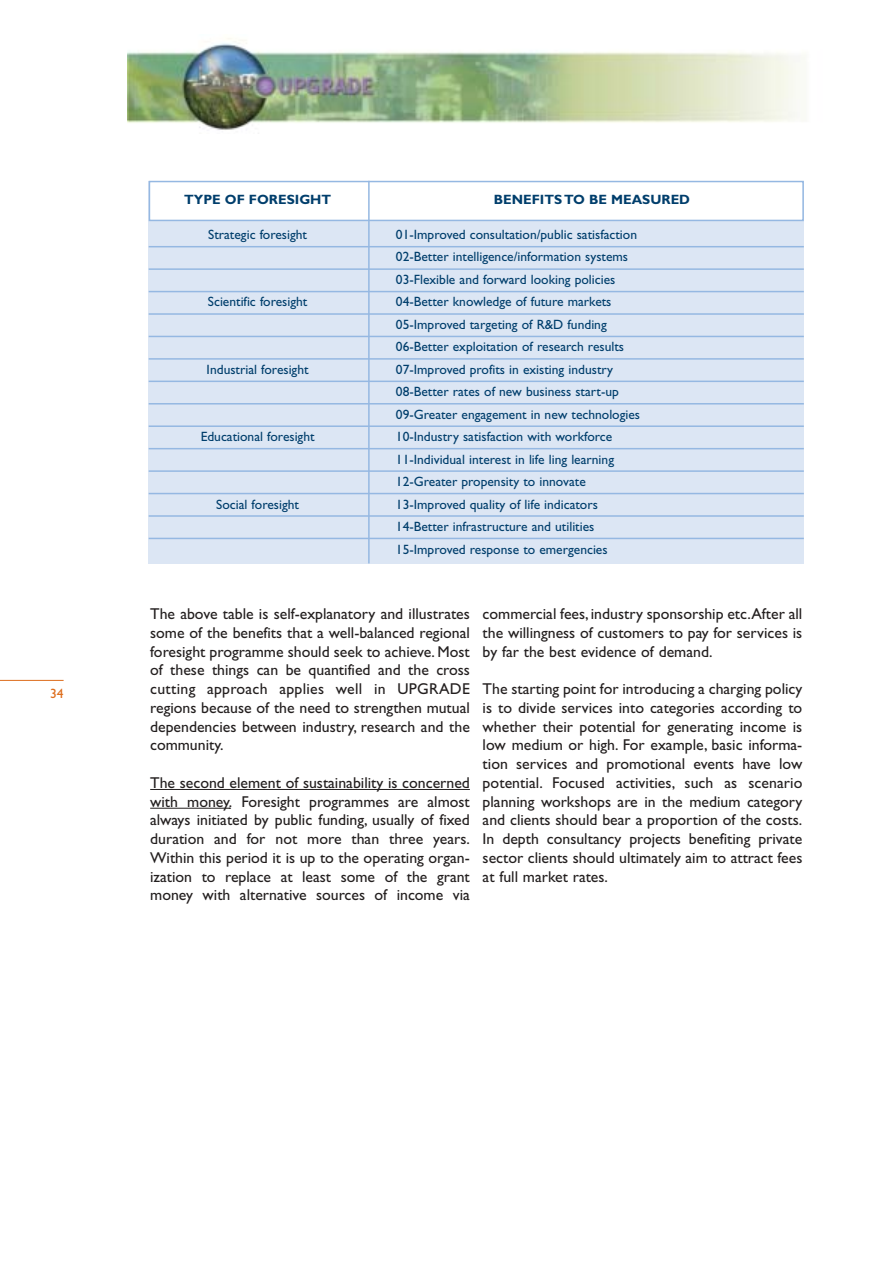
<style>
.page{position:relative;width:893px;height:1263px;background:#fff}
.page>*{position:absolute;margin:0;border:0;box-sizing:border-box;transform-origin:0 0}
.t1{font:15.75px/18.8px "Gill Sans";color:#231f1f;text-align:justify}
.t2{font:13.5px/22.5px "Gill Sans";color:#003e6c}
.t3{font:700 13.5px "Gill Sans";color:#003e6c}
.t4{font:13.5px "Gill Sans";color:#dd6d1c}
</style>
<div class="page">
<img style="left:127px;top:38px;width:678px;height:92px">
<hr style="left:150px;top:789px;width:320px;height:1px;background:#231f1f">
<hr style="left:150px;top:808px;width:73px;height:1px;background:#231f1f">
<hr style="left:1px;top:680px;width:63px;height:1px;background:#dd6d1c">
<div style="left:149px;top:181px;width:654px;height:382px;background:#dce6f4"></div>
<svg style="left:148px;top:180px;width:656px;height:360px"></svg>
<hr style="left:368px;top:181px;width:1px;height:382px;background:#95b8e2">
<p class="t4" style="left:50px;top:689px;width:15px">34</p>
<p class="t3" style="left:184px;top:195px;width:149px">TYPE OF FORESIGHT</p>
<p class="t2" style="left:208px;top:224px;width:100px">Strategic foresight</p>
<p class="t2" style="left:208px;top:292px;width:101px">Scientific foresight</p>
<p class="t2" style="left:207px;top:359px;width:103px">Industrial foresight</p>
<p class="t2" style="left:201px;top:427px;width:115px">Educational foresight</p>
<p class="t2" style="left:216px;top:494px;width:84px">Social foresight</p>
<p class="t3" style="left:493px;top:195px;width:198px">BENEFITS TO BE MEASURED</p>
<p class="t2" style="left:396px;top:225px;width:246px">01-Improved consultation/public satisfaction 02-Better intelligence/information systems 03-Flexible and forward looking policies 04-Better knowledge of future markets 05-Improved targeting of R&amp;D funding 06-Better exploitation of research results 07-Improved profits in existing industry 08-Better rates of new business start-up 09-Greater engagement in new technologies 10-Industry satisfaction with workforce 11-Individual interest in life ling learning 12-Greater propensity to innovate 13-Improved quality of life indicators 14-Better infrastructure and utilities 15-Improved response to emergencies</p>
<p class="t1" style="left:150px;top:606px;width:321px">The above table is self-explanatory and illustrates some of the benefits that a well-balanced regional foresight programme should seek to achieve. Most of these things can be quantified and the cross cutting approach applies well in UPGRADE regions because of the need to strengthen mutual dependencies between industry, research and the community.</p>
<p class="t1" style="left:150px;top:775px;width:321px">The second element of sustainability is concerned with money. Foresight programmes are almost always initiated by public funding, usually of fixed duration and for not more than three years.<br>Within this period it is up to the operating organ&shy;ization to replace at least some of the grant money with alternative sources of income via</p>
<p class="t1" style="left:482px;top:606px;width:321px">commercial fees, industry sponsorship etc.After all the willingness of customers to pay for services is by far the best evidence of demand.</p>
<p class="t1" style="left:482px;top:681px;width:321px">The starting point for introducing a charging policy is to divide services into categories according to whether their potential for generating income is low medium or high. For example, basic informa&shy;tion services and promotional events have low potential. Focused activities, such as scenario planning workshops are in the medium category and clients should bear a proportion of the costs.<br>In depth consultancy projects benefiting private sector clients should ultimately aim to attract fees at full market rates.</p>
</div>
